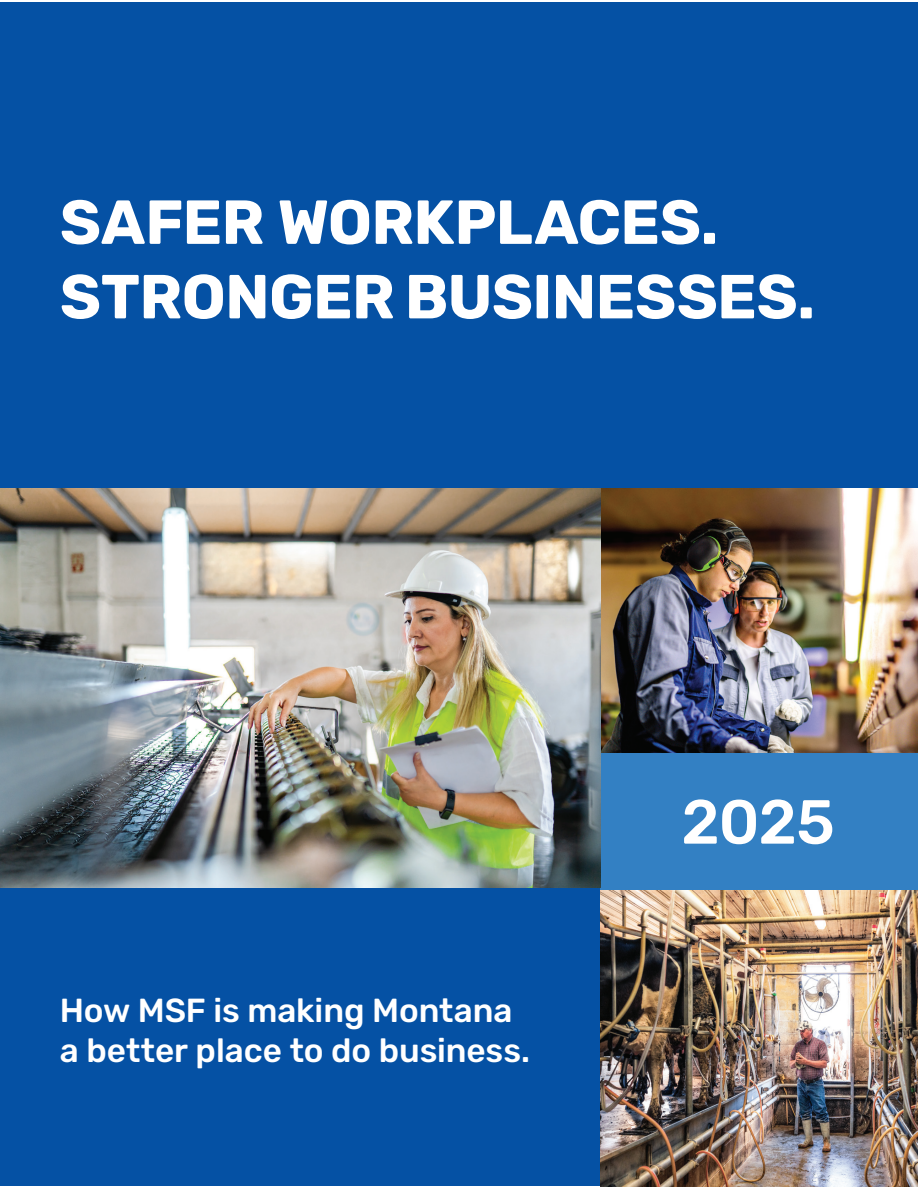
<style>
.page{position:relative;width:918px;height:1188px;background:#fff}
.page>*{position:absolute;margin:0;border:0;box-sizing:border-box;transform-origin:0 0}
.t1{font:700 62.1px/74.6px "Rubik";letter-spacing:-.01em;color:#fff}
.t2{font:500 62.1px "Rubik";color:#fff}
.t3{font:500 33.3px/40px "Rubik";letter-spacing:-.005em;color:#fff}
</style>
<div class="page">
<div style="left:0;top:887px;width:601px;height:299px;background:#0551a4"></div>
<img style="left:601px;top:488px;width:317px;height:266px">
<div style="left:601px;top:754px;width:317px;height:206px;background:#3380c3"></div>
<img style="left:0;top:488px;width:601px;height:400px">
<div style="left:0;top:2px;width:918px;height:486px;background:#0551a4"></div>
<img style="left:601px;top:890px;width:317px;height:296px">
<h1 class="t1" style="left:60px;top:185px;width:757px">SAFER WORKPLACES.<br>STRONGER BUSINESSES.</h1>
<p class="t3" style="left:60px;top:990px;width:472px">How MSF is making Montana a better place to do business.</p>
<h1 class="t2" style="left:681px;top:786px;width:155px">2025</h1>
</div>
